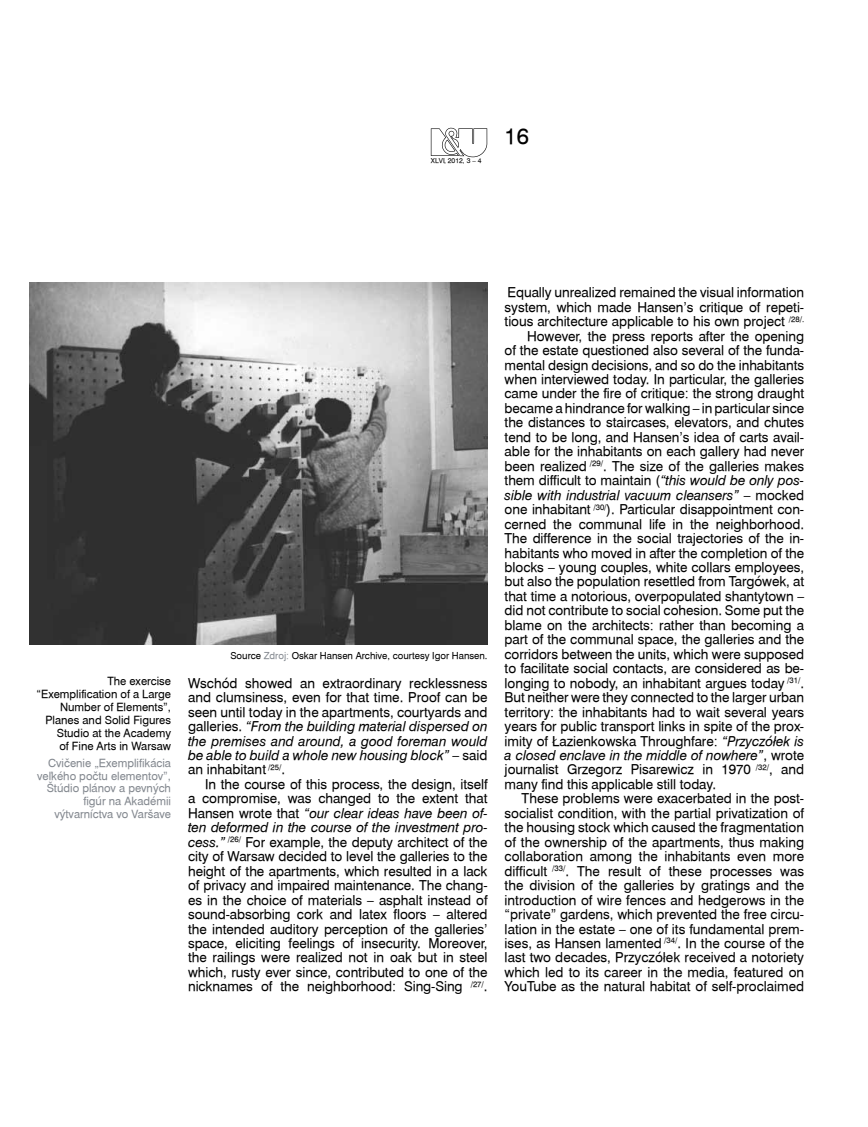
<style>
.page{position:relative;width:868px;height:1127px;background:#fff}
.page>*{position:absolute;margin:0;border:0;box-sizing:border-box;transform-origin:0 0}
.t1{font:22.05px "Swiss 721 AT";color:#000}
.t2{font:13.5px/14.4px "Swiss 721 AT";letter-spacing:-.005em;color:#000;text-align:justify}
.t3{font:13.5px/14.4px "Swiss 721 AT Italic";letter-spacing:-.005em;color:#000;text-align:justify}
.t4{font:11.25px/12.9px "Swiss 721 AT";color:#000;text-align:right}
.t5{font:11.25px/12.9px "Swiss 721 AT";color:#83888f;text-align:right}
.t6{font:9.6px "Swiss 721 AT";color:#000}
.t7{font:6.75px "Swiss 721 AT";color:#000}
.s1{color:#83888f}
.s2{font-family:"Swiss 721 AT"}
.s3{font-family:"Swiss 721 AT Italic"}
</style>
<div class="page">
<img style="left:29px;top:283px;width:458px;height:361px">
<svg style="left:431px;top:128px;width:56px;height:29px"></svg>
<p class="t7" style="left:431px;top:157px;width:52px">XLV I, 2012, 3 – 4</p>
<h1 class="t1" style="left:504px;top:124px;width:26px">16</h1>
<p class="t4" style="left:37px;top:674px;width:136px">The exercise “Exemplification of a Large<br>Number of Elements”,<br>Planes and Solid Figures<br>Studio at the Academy<br>of Fine Arts in Warsaw</p>
<p class="t5" style="left:37px;top:756px;width:135px">Cvičenie „Exemplifikácia veľkého počtu elementov”,<br>Štúdio plánov a pevných figúr na Akadémii výtvarníctva vo Varšave</p>
<p class="t6" style="left:230px;top:650px;width:258px">Source <span class="s1">Zdroj:</span> Oskar Hansen Archive, courtesy I gor Hansen.</p>
<p class="t2" style="left:188px;top:676px;width:301px">Wschód showed an extraordinary recklessness and clumsiness, even for that time. Proof can be seen until today in the apartments, courtyards and</p>
<p class="t3" style="left:188px;top:719px;width:301px"><span class="s2">galleries.</span> “From the building material dispersed on the premises and around, a good foreman would be able to build a whole new housing block” <span class="s2">– said</span></p>
<p class="t2" style="left:188px;top:762px;width:99px">an inhabitant <sup>/25/</sup>.</p>
<p class="t2" style="left:205px;top:777px;width:284px">I n the course of this process, the design, itself</p>
<p class="t2" style="left:188px;top:791px;width:301px">a compromise, was changed to the extent that</p>
<p class="t3" style="left:188px;top:806px;width:301px"><span class="s2">Hansen wrote that</span> “our clear ideas have been of&shy;ten deformed in the course of the investment pro-</p>
<p class="t2" style="left:188px;top:835px;width:301px"><span class="s3">cess.”</span> <sup>/26/</sup> For example, the deputy architect of the city of Warsaw decided to level the galleries to the height of the apartments, which resulted in a lack of privacy and impaired maintenance. The chang&shy;es in the choice of materials – asphalt instead of sound-absorbing cork and latex floors – altered the intended auditory perception of the galleries’ space, eliciting feelings of insecurity. Moreover, the railings were realized not in oak but in steel which, rusty ever since, contributed to one of the nicknames of the neighborhood: Sing-Sing <sup>/27/</sup>.</p>
<p class="t2" style="left:504px;top:285px;width:301px;text-align:right">Equally unrealized remained the visual information system, which made Hansen’s critique of repeti&shy;tious architecture applicable to his own project <sup>/28/.<br></sup>However, the press reports after the opening<br>of the estate questioned also several of the funda&shy;mental design decisions, and so do the inhabitants when interviewed today. I n particular, the galleries came under the fire of critique: the strong draught became a hindrance for walking – in particular since the distances to staircases, elevators, and chutes tend to be long, and Hansen’s idea of carts avail&shy;able for the inhabitants on each gallery had never been realized <sup>/29/</sup>. The size of the galleries makes them difficult to maintain (<span class="s3">“this would be only pos-</span></p>
<p class="t3" style="left:504px;top:488px;width:301px">sible with industrial vacuum cleansers” <span class="s2">– mocked</span></p>
<p class="t2" style="left:504px;top:502px;width:301px">one inhabitant <sup>/30/</sup>). Particular disappointment con&shy;cerned the communal life in the neighborhood.<br>The difference in the social trajectories of the in&shy;habitants who moved in after the completion of the blocks – young couples, white collars employees, but also the population resettled from Targówek, at that time a notorious, overpopulated shantytown – did not contribute to social cohesion. Some put the blame on the architects: rather than becoming a part of the communal space, the galleries and the corridors between the units, which were supposed to facilitate social contacts, are considered as be&shy;longing to nobody, an inhabitant argues today <sup>/31/</sup>.<br>But neither were they connected to the larger urban territory: the inhabitants had to wait several years years for public transport links in spite of the prox&shy;imity of Łazienkowska Throughfare: <span class="s3">“Przyczółek is</span></p>
<p class="t3" style="left:504px;top:748px;width:301px">a closed enclave in the middle of nowhere”<span class="s2">, wrote</span></p>
<p class="t2" style="left:504px;top:762px;width:301px">journalist Grzegorz Pisarewicz in 1970 <sup>/32/</sup>, and many find this applicable still today.</p>
<p class="t2" style="left:504px;top:791px;width:301px;text-indent:17px">These problems were exacerbated in the post&shy;socialist condition, with the partial privatization of the housing stock which caused the fragmentation of the ownership of the apartments, thus making collaboration among the inhabitants even more difficult <sup>/33/</sup>. The result of these processes was the division of the galleries by gratings and the introduction of wire fences and hedgerows in the “private” gardens, which prevented the free circu&shy;lation in the estate – one of its fundamental prem&shy;ises, as Hansen lamented <sup>/34/</sup>. I n the course of the last two decades, Przyczółek received a notoriety which led to its career in the media, featured on YouTube as the natural habitat of self-proclaimed</p>
</div>
